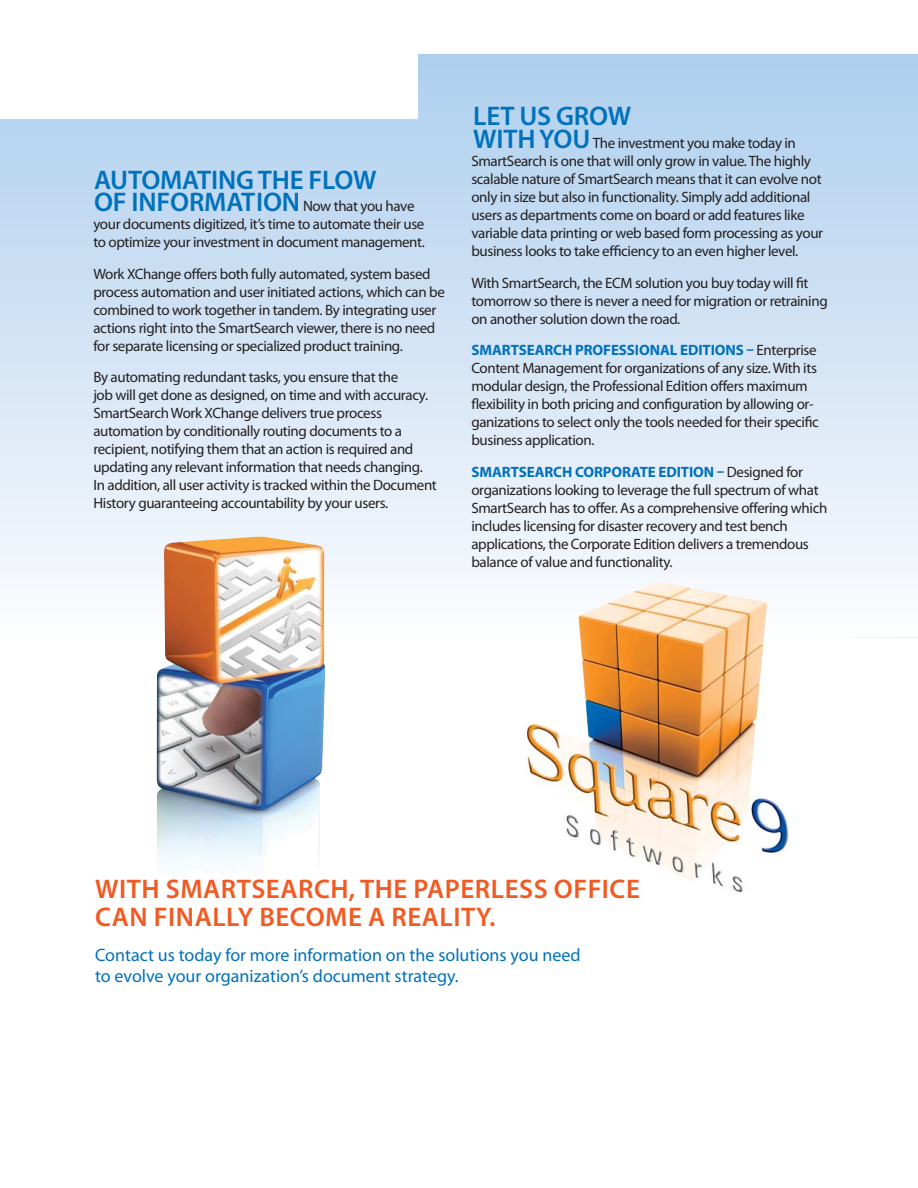
<style>
.page{position:relative;width:918px;height:1188px;background:#fff}
.page>*{position:absolute;margin:0;border:0;box-sizing:border-box;transform-origin:0 0}
.t1{font:600 27px/28.5px "Myriad Pro";letter-spacing:.02em;color:#f15a22}
.t2{font:600 27px/22.5px "Myriad Pro";letter-spacing:-.005em;color:#0071bc}
.t3{font:18px/21px "Myriad Pro";color:#0071bc}
.t4{font:15px/18px "Myriad Pro";letter-spacing:-.025em;color:#231f20}
.s1{font-weight:600;font-size:27px;color:#0071bc}
.s2{font-weight:700;color:#0071bc}
</style>
<div class="page">
<img style="left:157px;top:536px;width:168px;height:336px">
<img style="left:522px;top:581px;width:270px;height:312px">
<h1 class="t2" style="left:94px;top:168px;width:284px">AUTOMATING THE FLOW</h1>
<p class="t4" style="left:93px;top:198px;width:333px"><span class="s1">OF INFORMATION</span> Now that you have your documents digitized, it’s time to automate their use to optimize your investment in document management.</p>
<p class="t4" style="left:93px;top:266px;width:353px">Work XChange offers both fully automated, system based process automation and user initiated actions, which can be combined to work together in tandem. By integrating user actions right into the SmartSearch viewer, there is no need for separate licensing or specialized product training.</p>
<p class="t4" style="left:93px;top:369px;width:345px">By automating redundant tasks, you ensure that the<br>job will get done as designed, on time and with accuracy.<br>SmartSearch Work XChange delivers true process automation by conditionally routing documents to a recipient, notifying them that an action is required and updating any relevant information that needs changing.<br>In addition, all user activity is tracked within the Document History guaranteeing accountability by your users.</p>
<h1 class="t2" style="left:473px;top:105px;width:160px">LET US GROW<br>WITH YOU</h1>
<p class="t4" style="left:471px;top:135px;width:353px;text-indent:121px">The investment you make today in SmartSearch is one that will only grow in value. The highly scalable nature of SmartSearch means that it can evolve not only in size but also in functionality. Simply add additional users as departments come on board or add features like variable data printing or web based form processing as your business looks to take efficiency to an even higher level.</p>
<p class="t4" style="left:471px;top:275px;width:358px">With SmartSearch, the ECM solution you buy today will fit tomorrow so there is never a need for migration or retraining on another solution down the road.</p>
<p class="t4" style="left:471px;top:342px;width:349px"><span class="s2">SMARTSEARCH PROFESSIONAL EDITIONS –</span> Enterprise Content Management for organizations of any size. With its modular design, the Professional Edition offers maximum flexibility in both pricing and configuration by allowing or&shy;ganizations to select only the tools needed for their specific business application.</p>
<p class="t4" style="left:471px;top:464px;width:357px"><span class="s2">SMARTSEARCH CORPORATE EDITION –</span> Designed for organizations looking to leverage the full spectrum of what SmartSearch has to offer. As a comprehensive offering which includes licensing for disaster recovery and test bench applications, the Corporate Edition delivers a tremendous balance of value and functionality.</p>
<h1 class="t1" style="left:95px;top:874px;width:546px">WITH SMARTSEARCH, THE PAPERLESS OFFICE<br>CAN FINALLY BECOME A REALITY.</h1>
<p class="t3" style="left:95px;top:946px;width:487px">Contact us today for more information on the solutions you need to evolve your organization’s document strategy.</p>
</div>
